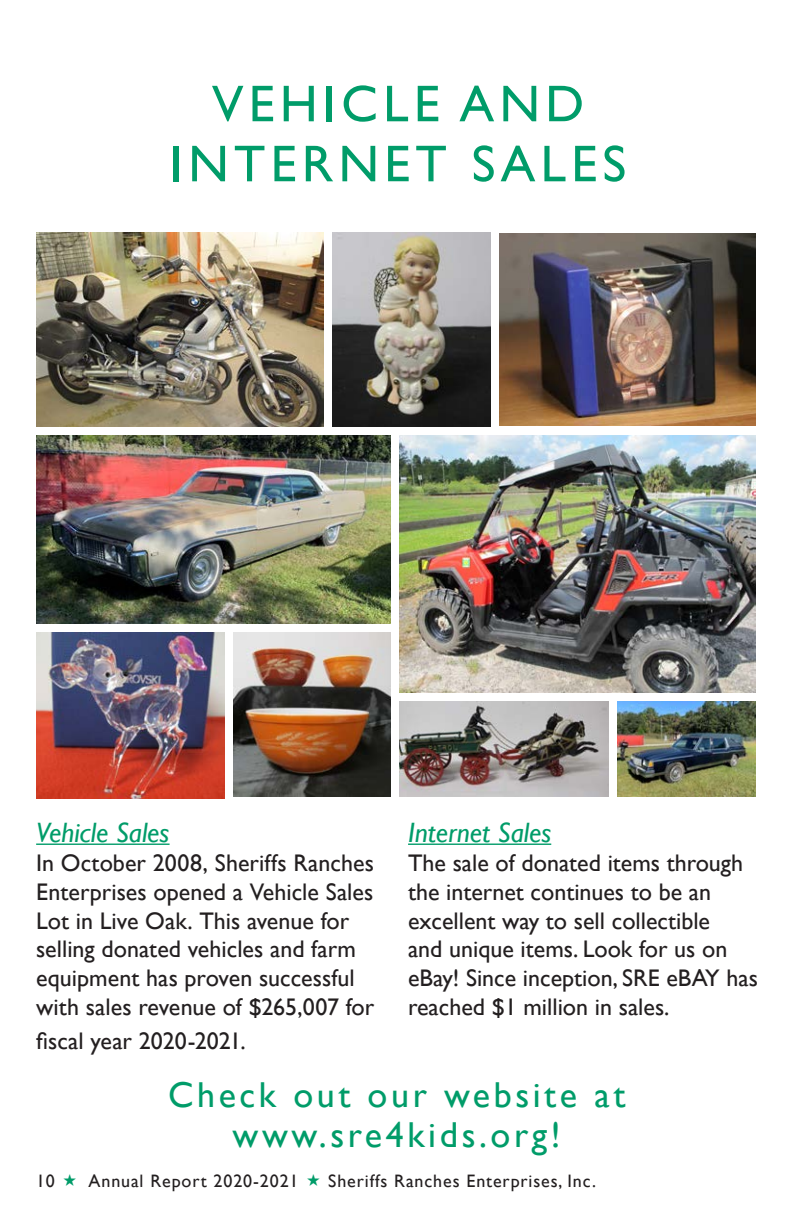
<style>
.page{position:relative;width:792px;height:1224px;background:#fff}
.page>*{position:absolute;margin:0;border:0;box-sizing:border-box;transform-origin:0 0}
.t1{font:52px "Gill Sans";letter-spacing:.1em;color:#009c69}
.t2{font:36px "Gill Sans";letter-spacing:.1em;color:#009c69}
.t3{font:italic 28px "Gill Sans";color:#009c69}
.t4{font:24px/28.8px "Gill Sans";color:#231f20}
.t5{font:18px "Gill Sans";letter-spacing:.05em;color:#231f20}
</style>
<div class="page">
<hr style="left:36px;top:844px;width:134px;height:1px;background:#009c69">
<hr style="left:408px;top:844px;width:143px;height:1px;background:#009c69">
<img style="left:36px;top:632px;width:188px;height:166px">
<img style="left:332px;top:232px;width:158px;height:195px">
<img style="left:500px;top:233px;width:256px;height:192px">
<img style="left:233px;top:632px;width:157px;height:165px">
<img style="left:36px;top:232px;width:287px;height:195px">
<img style="left:399px;top:701px;width:210px;height:95px">
<img style="left:399px;top:436px;width:357px;height:256px">
<img style="left:36px;top:436px;width:354px;height:187px">
<img style="left:618px;top:701px;width:138px;height:95px">
<p class="t1" style="left:212px;top:74px;width:374px">VEHICLE AND</p>
<p class="t1" style="left:170px;top:134px;width:458px">INTERNET SALES</p>
<p class="t3" style="left:36px;top:816px;width:135px">Vehicle Sales</p>
<p class="t4" style="left:36px;top:849px;width:340px">In October 2008, Sheriffs Ranches Enterprises opened a Vehicle Sales Lot in Live Oak. This avenue for selling donated vehicles and farm equipment has proven successful with sales revenue of $265,007 for</p>
<p class="t4" style="left:36px;top:1026px;width:211px">fiscal year 2020-2021.</p>
<p class="t3" style="left:408px;top:816px;width:145px">Internet Sales</p>
<p class="t4" style="left:408px;top:849px;width:351px">The sale of donated items through the internet continues to be an excellent way to sell collectible<br>and unique items. Look for us on eBay! Since inception, SRE eBAY has reached $1 million in sales.</p>
<p class="t2" style="left:168px;top:1074px;width:459px">Check out our website at</p>
<p class="t2" style="left:233px;top:1114px;width:330px">www.sre4kids.org!</p>
<p class="t5" style="left:36px;top:1170px;width:20px">10</p>
<p class="t5" style="left:89px;top:1170px;width:211px">Annual Report 2020-2021</p>
<p class="t5" style="left:328px;top:1170px;width:269px">Sheriffs Ranches Enterprises, Inc.</p>
</div>
